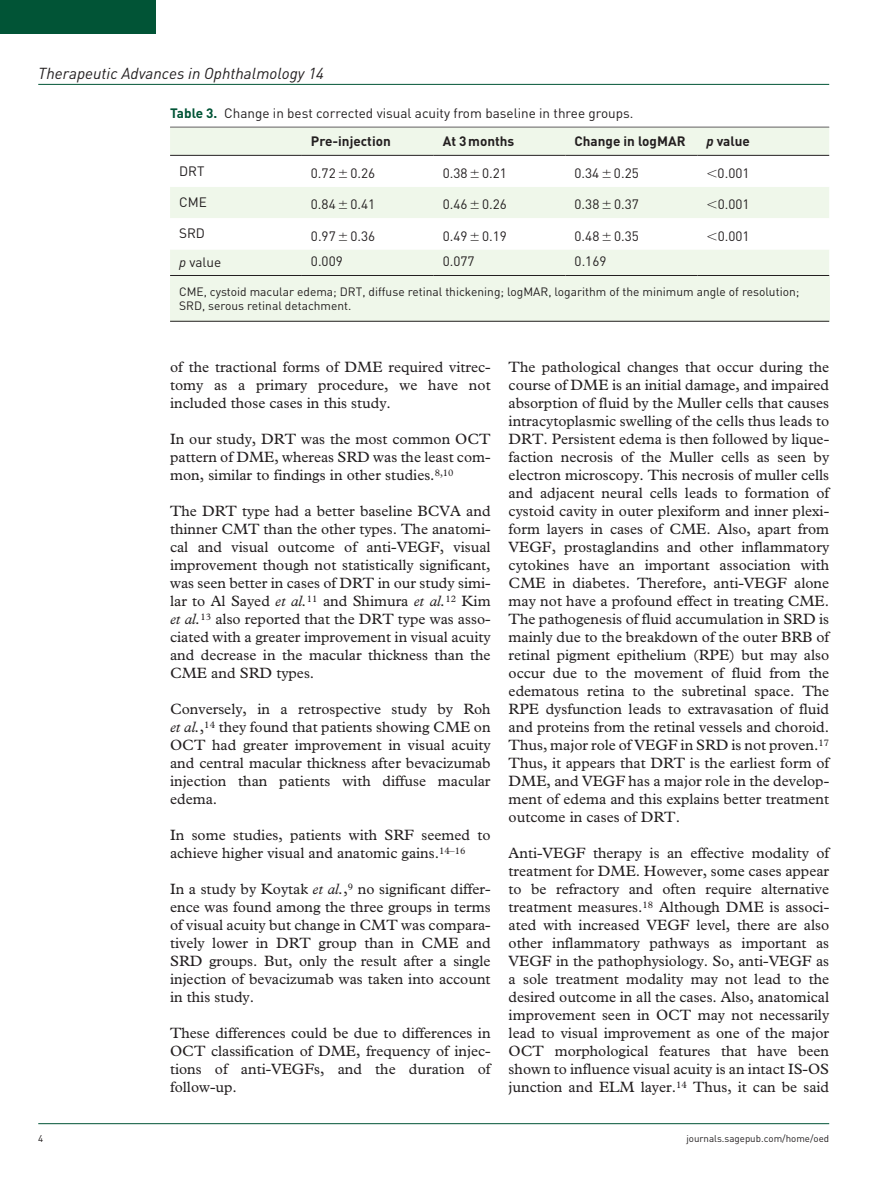
<style>
.page{position:relative;width:893px;height:1191px;background:#fff}
.page>*{position:absolute;margin:0;border:0;box-sizing:border-box;transform-origin:0 0}
.t1{font:italic 15.75px "DIN";color:#231f20}
.t2{font:15px/18px "Plantin Std";color:#231f20;text-align:justify}
.t3{font:13.5px/28.5px "DIN";color:#231f20}
.t4{font:700 13.5px "DIN";color:#231f20}
.t5{font:12px/14.2px "DIN";color:#231f20}
.t6{font:9.75px "DIN";color:#231f20}
.s1{font-weight:700;color:#015436}
.s2{font-weight:700}
.s3{font-style:italic}
</style>
<div class="page">
<hr style="left:38px;top:84px;width:791px;height:1px;background:#015436">
<hr style="left:38px;top:1123px;width:791px;height:1px;background:#015436">
<div style="left:0;top:0;width:155px;height:34px;background:#015436"></div>
<div style="left:170px;top:276px;width:659px;height:45px;background:#eff7ea"></div>
<hr style="left:170px;top:127px;width:659px;height:1px;background:#231f20">
<hr style="left:170px;top:321px;width:659px;height:1px;background:#231f20">
<div style="left:170px;top:128px;width:659px;height:147px;background:#eff7ea"></div>
<svg style="left:170px;top:156px;width:659px;height:93px"></svg>
<hr style="left:170px;top:155px;width:132px;height:1px;background:#231f20">
<hr style="left:302px;top:155px;width:132px;height:1px;background:#231f20">
<hr style="left:434px;top:155px;width:132px;height:1px;background:#231f20">
<hr style="left:566px;top:155px;width:131px;height:1px;background:#231f20">
<hr style="left:697px;top:155px;width:132px;height:1px;background:#231f20">
<hr style="left:170px;top:275px;width:132px;height:1px;background:#231f20">
<hr style="left:302px;top:275px;width:132px;height:1px;background:#231f20">
<hr style="left:434px;top:275px;width:132px;height:1px;background:#231f20">
<hr style="left:566px;top:275px;width:131px;height:1px;background:#231f20">
<hr style="left:697px;top:275px;width:132px;height:1px;background:#231f20">
<svg style="left:339px;top:170px;width:8px;height:8px"></svg>
<svg style="left:471px;top:170px;width:8px;height:8px"></svg>
<svg style="left:603px;top:170px;width:8px;height:8px"></svg>
<svg style="left:707px;top:170px;width:9px;height:7px"></svg>
<svg style="left:339px;top:201px;width:8px;height:8px"></svg>
<svg style="left:471px;top:201px;width:8px;height:8px"></svg>
<svg style="left:603px;top:201px;width:8px;height:8px"></svg>
<svg style="left:707px;top:201px;width:9px;height:8px"></svg>
<svg style="left:339px;top:232px;width:8px;height:8px"></svg>
<svg style="left:471px;top:232px;width:8px;height:8px"></svg>
<svg style="left:603px;top:232px;width:8px;height:8px"></svg>
<svg style="left:708px;top:232px;width:8px;height:8px"></svg>
<p class="t1" style="left:38px;top:63px;width:287px">Therapeutic Advances in Ophthalmology 14</p>
<p class="t3" style="left:311px;top:98px;width:324px;text-indent:-141px"><span class="s1">Table 3.</span> Change in best corrected visual acuity from baseline in three groups.<br><span class="s2">Pre-injection</span></p>
<p class="t4" style="left:443px;top:133px;width:73px">At 3months</p>
<p class="t4" style="left:575px;top:133px;width:112px">Change in logMAR</p>
<p class="t4" style="left:706px;top:133px;width:45px"><span class="s3">p</span> value</p>
<p class="t3" style="left:179px;top:156px;width:27px">DRT</p>
<p class="t3" style="left:311px;top:159px;width:66px">0.72 0.26</p>
<p class="t3" style="left:443px;top:159px;width:66px">0.38 0.21</p>
<p class="t3" style="left:575px;top:159px;width:66px">0.34 0.25</p>
<p class="t3" style="left:718px;top:159px;width:33px">0.001</p>
<p class="t3" style="left:179px;top:188px;width:29px">CME</p>
<p class="t3" style="left:311px;top:190px;width:66px">0.84 0.41</p>
<p class="t3" style="left:443px;top:190px;width:66px">0.46 0.26</p>
<p class="t3" style="left:575px;top:190px;width:66px">0.38 0.37</p>
<p class="t3" style="left:718px;top:190px;width:33px">0.001</p>
<p class="t3" style="left:179px;top:219px;width:27px">SRD</p>
<p class="t3" style="left:311px;top:221px;width:66px">0.97 0.36</p>
<p class="t3" style="left:443px;top:221px;width:66px">0.49 0.19</p>
<p class="t3" style="left:575px;top:221px;width:66px">0.48 0.35</p>
<p class="t3" style="left:718px;top:221px;width:33px">0.001</p>
<p class="t3" style="left:179px;top:247px;width:44px"><span class="s3">p</span> value</p>
<p class="t3" style="left:311px;top:247px;width:33px">0.009</p>
<p class="t3" style="left:443px;top:247px;width:33px">0.077</p>
<p class="t3" style="left:575px;top:247px;width:33px">0.169</p>
<p class="t5" style="left:179px;top:284px;width:622px">CME, cystoid macular edema; DRT, diffuse retinal thickening; logMAR, logarithm of the minimum angle of resolution;<br>SRD, serous retinal detachment.</p>
<p class="t2" style="left:170px;top:358px;width:322px">of the tractional forms of DME required vitrec&shy;tomy as a primary procedure, we have not included those cases in this study.</p>
<p class="t2" style="left:170px;top:430px;width:322px">In our study, DRT was the most common OCT pattern of DME, whereas SRD was the least com&shy;mon, similar to findings in other studies.<sup>8,10</sup></p>
<p class="t2" style="left:170px;top:502px;width:322px">The DRT type had a better baseline BCVA and thinner CMT than the other types. The anatomi&shy;cal and visual outcome of anti-VEGF, visual improvement though not statistically significant, was seen better in cases of DRT in our study simi&shy;lar to Al Sayed <span class="s3">et al.</span><sup>11</sup> and Shimura <span class="s3">et al.</span><sup>12</sup> Kim <span class="s3">et al.</span><sup>13</sup> also reported that the DRT type was asso&shy;ciated with a greater improvement in visual acuity and decrease in the macular thickness than the CME and SRD types.</p>
<p class="t2" style="left:170px;top:700px;width:322px">Conversely, in a retrospective study by Roh <span class="s3">et al.</span>,<sup>14</sup> they found that patients showing CME on OCT had greater improvement in visual acuity and central macular thickness after bevacizumab injection than patients with diffuse macular edema.</p>
<p class="t2" style="left:170px;top:826px;width:322px">In some studies, patients with SRF seemed to achieve higher visual and anatomic gains.<sup>14–16</sup></p>
<p class="t2" style="left:170px;top:880px;width:322px">In a study by Koytak <span class="s3">et al.</span>,<sup>9</sup> no significant differ&shy;ence was found among the three groups in terms of visual acuity but change in CMT was compara&shy;tively lower in DRT group than in CME and SRD groups. But, only the result after a single injection of bevacizumab was taken into account in this study.</p>
<p class="t2" style="left:170px;top:1024px;width:322px">These differences could be due to differences in OCT classification of DME, frequency of injec&shy;tions of anti-VEGFs, and the duration of follow-up.</p>
<p class="t2" style="left:509px;top:358px;width:322px">The pathological changes that occur during the course of DME is an initial damage, and impaired absorption of fluid by the Muller cells that causes intracytoplasmic swelling of the cells thus leads to DRT. Persistent edema is then followed by lique&shy;faction necrosis of the Muller cells as seen by electron microscopy. This necrosis of muller cells and adjacent neural cells leads to formation of cystoid cavity in outer plexiform and inner plexi&shy;form layers in cases of CME. Also, apart from VEGF, prostaglandins and other inflammatory cytokines have an important association with CME in diabetes. Therefore, anti-VEGF alone may not have a profound effect in treating CME.<br>The pathogenesis of fluid accumulation in SRD is mainly due to the breakdown of the outer BRB of retinal pigment epithelium (RPE) but may also occur due to the movement of fluid from the edematous retina to the subretinal space. The RPE dysfunction leads to extravasation of fluid and proteins from the retinal vessels and choroid.<br>Thus, major role of VEGF in SRD is not proven.<sup>17<br></sup>Thus, it appears that DRT is the earliest form of DME, and VEGF has a major role in the develop&shy;ment of edema and this explains better treatment outcome in cases of DRT.</p>
<p class="t2" style="left:509px;top:844px;width:322px">Anti-VEGF therapy is an effective modality of treatment for DME. However, some cases appear to be refractory and often require alternative treatment measures.<sup>18</sup> Although DME is associ&shy;ated with increased VEGF level, there are also other inflammatory pathways as important as VEGF in the pathophysiology. So, anti-VEGF as a sole treatment modality may not lead to the desired outcome in all the cases. Also, anatomical improvement seen in OCT may not necessarily lead to visual improvement as one of the major OCT morphological features that have been shown to influence visual acuity is an intact IS-OS junction and ELM layer.<sup>14</sup> Thus, it can be said</p>
<p class="t6" style="left:38px;top:1132px;width:7px">4</p>
<p class="t6" style="left:686px;top:1132px;width:144px">journals.sagepub.com/home/oed</p>
</div>
